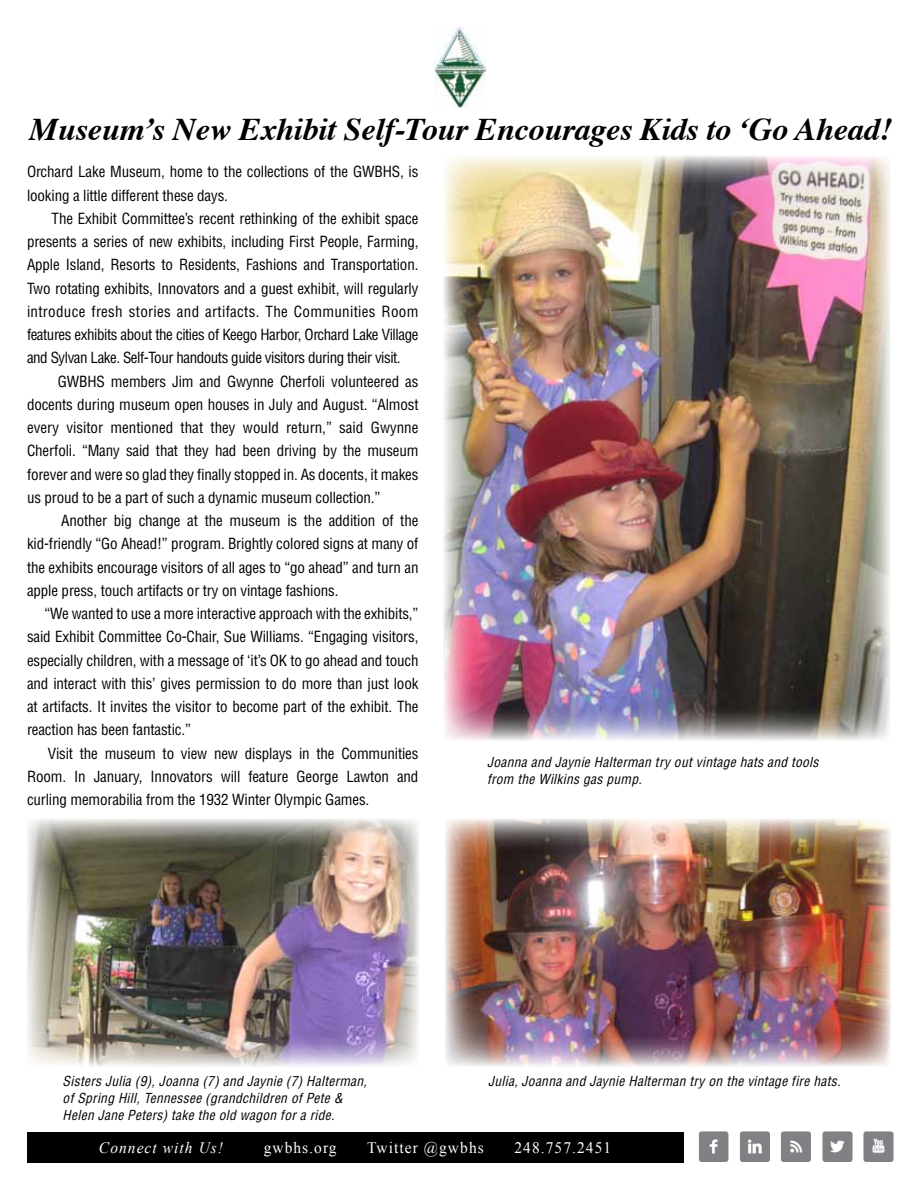
<style>
.page{position:relative;width:918px;height:1188px;background:#fff}
.page>*{position:absolute;margin:0;border:0;box-sizing:border-box;transform-origin:0 0}
.t1{font:italic 700 31.5px "Times";letter-spacing:-.01em;color:#000}
.t2{font:16.05px "Times New Roman";letter-spacing:.07em;color:#fff;scale:.96 1}
.t3{font:italic 16.05px "Times New Roman";letter-spacing:.07em;color:#fff;scale:.96 1}
.t4{font:condensed 15px/23.2px "Helvetica";letter-spacing:-.01em;color:#000;text-align:justify}
.t5{font:italic condensed 13.5px/17.2px "Helvetica";letter-spacing:.02em;color:#000}
</style>
<div class="page">
<div style="left:27px;top:1132px;width:656px;height:30px;background:#000"></div>
<img style="left:698px;top:1131px;width:196px;height:31px">
<img style="left:444px;top:156px;width:446px;height:585px">
<img style="left:435px;top:27px;width:50px;height:81px">
<img style="left:27px;top:819px;width:392px;height:248px">
<img style="left:446px;top:819px;width:445px;height:248px">
<h1 class="t1" style="left:29px;top:100px;width:865px">Museum’s New Exhibit Self-Tour Encourages Kids to ‘Go Ahead!</h1>
<p class="t4" style="left:27px;top:160px;width:393px">Orchard Lake Museum, home to the collections of the GWBHS, is looking a little different these days.</p>
<p class="t4" style="left:27px;top:207px;width:393px;text-indent:25px">The Exhibit Committee’s recent rethinking of the exhibit space presents a series of new exhibits, including First People, Farming, Apple Island, Resorts to Residents, Fashions and Transportation.<br>Two rotating exhibits, Innovators and a guest exhibit, will regularly introduce fresh stories and artifacts. The Communities Room features exhibits about the cities of Keego Harbor, Orchard Lake Village and Sylvan Lake. Self-Tour handouts guide visitors during their visit.</p>
<p class="t4" style="left:27px;top:369px;width:393px;text-indent:31px">GWBHS members Jim and Gwynne Cherfoli volunteered as docents during museum open houses in July and August. “Almost every visitor mentioned that they would return,” said Gwynne Cherfoli. “Many said that they had been driving by the museum forever and were so glad they finally stopped in. As docents, it makes us proud to be a part of such a dynamic museum collection.”</p>
<p class="t4" style="left:27px;top:509px;width:393px;text-indent:34px">Another big change at the museum is the addition of the kid-friendly “Go Ahead!” program. Brightly colored signs at many of the exhibits encourage visitors of all ages to “go ahead” and turn an apple press, touch artifacts or try on vintage fashions.</p>
<p class="t4" style="left:27px;top:602px;width:393px;text-indent:17px">“We wanted to use a more interactive approach with the exhibits,” said Exhibit Committee Co-Chair, Sue Williams. “Engaging visitors, especially children, with a message of ‘it’s OK to go ahead and touch and interact with this’ gives permission to do more than just look at artifacts. It invites the visitor to become part of the exhibit. The reaction has been fantastic.”</p>
<p class="t4" style="left:27px;top:741px;width:393px;text-indent:21px">Visit the museum to view new displays in the Communities Room. In January, Innovators will feature George Lawton and curling memorabilia from the 1932 Winter Olympic Games.</p>
<p class="t5" style="left:487px;top:753px;width:333px">Joanna and Jaynie Halterman try out vintage hats and tools from the Wilkins gas pump.</p>
<p class="t5" style="left:63px;top:1072px;width:306px">Sisters Julia (9), Joanna (7) and Jaynie (7) Halterman, of Spring Hill, Tennessee (grandchildren of Pete &amp;<br>Helen Jane Peters) take the old wagon for a ride.</p>
<p class="t5" style="left:488px;top:1072px;width:354px">Julia, Joanna and Jaynie Halterman try on the vintage fire hats.</p>
<p class="t3" style="left:99px;top:1136px;width:131px">Connect with Us!</p>
<p class="t2" style="left:264px;top:1136px;width:78px">gwbhs.org</p>
<p class="t2" style="left:367px;top:1136px;width:123px">Twitter @gwbhs</p>
<p class="t2" style="left:514px;top:1136px;width:102px">248.757.2451</p>
</div>
